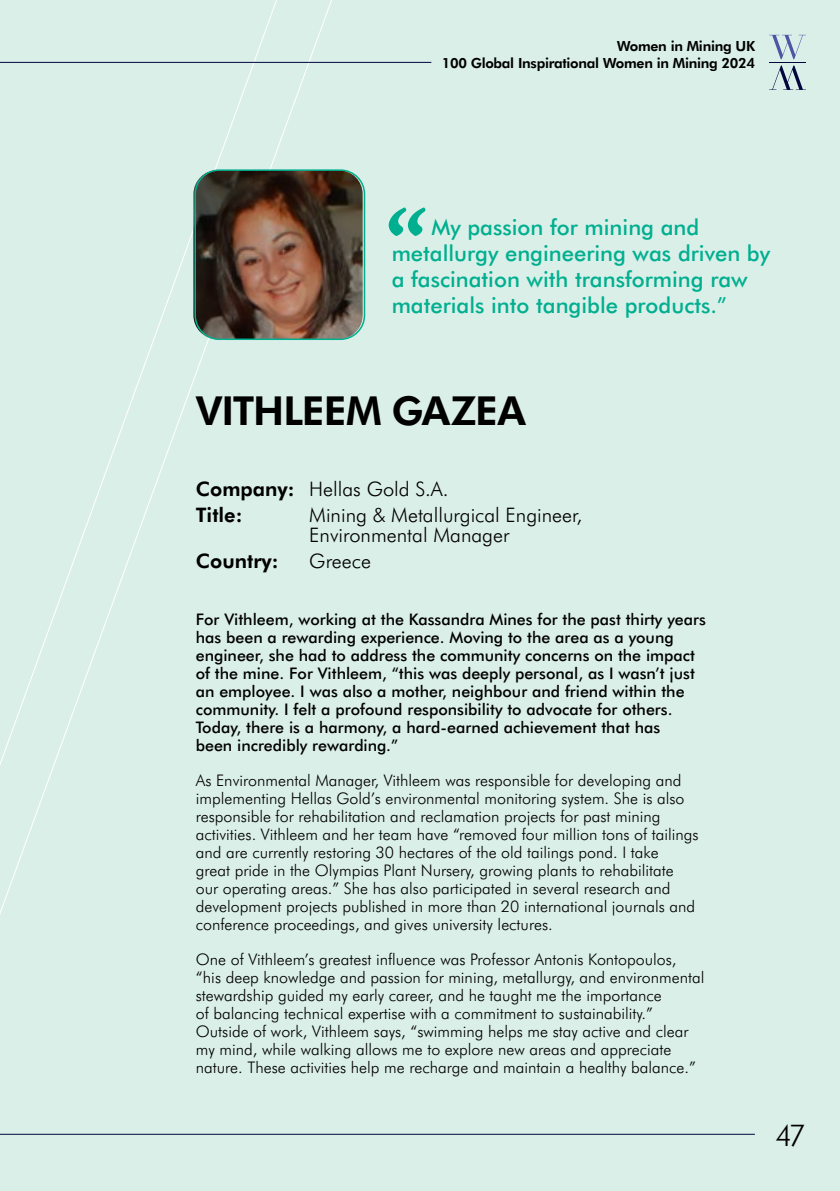
<style>
.page{position:relative;width:840px;height:1191px;background:#fff}
.page>*{position:absolute;margin:0;border:0;box-sizing:border-box;transform-origin:0 0}
.t1{font:italic 120px "Athelas";color:#00af8f}
.t2{font:700 40px "Futura BT";letter-spacing:-.025em;color:#000}
.t3{font:300 30px "Futura BT";color:#000}
.t4{font:500 22px/26px "Futura BT";color:#00af8f}
.t5{font:300 20px/20px "Futura BT";color:#000}
.t6{font:700 20px/25.6px "Futura BT";color:#000}
.t7{font:300 16px/18px "Futura BT";color:#000}
.t8{font:500 16px/18px "Futura BT";color:#000}
.t9{font:700 14px/16.6px "Futura BT";letter-spacing:-.02em;color:#000;text-align:right}
.s1{font-weight:300}
</style>
<div class="page">
<div style="left:0;top:0;width:839px;height:1191px;background:#dbefe9"></div>
<img style="left:193px;top:170px;width:169px;height:169px">
<hr style="left:0;top:1133px;width:754px;height:1px;background:#00053e">
<svg style="left:768px;top:35px;width:37px;height:24px"></svg>
<svg style="left:768px;top:66px;width:37px;height:24px"></svg>
<hr style="left:768px;top:62px;width:37px;height:1px;background:#00053e">
<hr style="left:0;top:62px;width:431px;height:1px;background:#00053e">
<div style="left:194px;top:169px;width:171px;height:171px;border:2px solid #00af8f;border-radius:24px"></div>
<p class="t9" style="left:441px;top:37px;width:315px">Women in Mining UK<br>100 Global Inspirational Women in Mining 2024</p>
<h1 class="t1" style="left:380px;top:157px;width:40px">“</h1>
<h3 class="t4" style="left:391px;top:213px;width:380px;text-indent:40px">My passion for mining and metallurgy engineering was driven by a fascination with transforming raw materials into tangible products.”</h3>
<h2 class="t2" style="left:196px;top:383px;width:331px">VITHLEEM GAZEA</h2>
<p class="t6" style="left:196px;top:475px;width:254px">Company: <span class="s1">Hellas Gold S.A.<br></span>Title:</p>
<p class="t5" style="left:309px;top:504px;width:274px">Mining &amp; Metallurgical Engineer,<br>Environmental Manager</p>
<p class="t6" style="left:196px;top:546px;width:84px">Country:</p>
<p class="t5" style="left:309px;top:550px;width:63px">Greece</p>
<p class="t8" style="left:196px;top:610px;width:511px">For Vithleem, working at the Kassandra Mines for the past thirty years has been a rewarding experience. Moving to the area as a young engineer, she had to address the community concerns on the impact of the mine. For Vithleem, “this was deeply personal, as I wasn’t just an employee. I was also a mother, neighbour and friend within the community. I felt a profound responsibility to advocate for others.<br>Today, there is a harmony, a hard-earned achievement that has<br>been incredibly rewarding.”</p>
<p class="t7" style="left:196px;top:771px;width:504px">As Environmental Manager, Vithleem was responsible for developing and implementing Hellas Gold’s environmental monitoring system. She is also responsible for rehabilitation and reclamation projects for past mining activities. Vithleem and her team have “removed four million tons of tailings and are currently restoring 30 hectares of the old tailings pond. I take<br>great pride in the Olympias Plant Nursery, growing plants to rehabilitate our operating areas.” She has also participated in several research and development projects published in more than 20 international journals and conference proceedings, and gives university lectures.</p>
<p class="t7" style="left:196px;top:950px;width:509px">One of Vithleem’s greatest influence was Professor Antonis Kontopoulos, “his deep knowledge and passion for mining, metallurgy, and environmental stewardship guided my early career, and he taught me the importance<br>of balancing technical expertise with a commitment to sustainability.” Outside of work, Vithleem says, “swimming helps me stay active and clear my mind, while walking allows me to explore new areas and appreciate nature. These activities help me recharge and maintain a healthy balance.”</p>
<h3 class="t3" style="left:774px;top:1114px;width:32px">47</h3>
</div>
